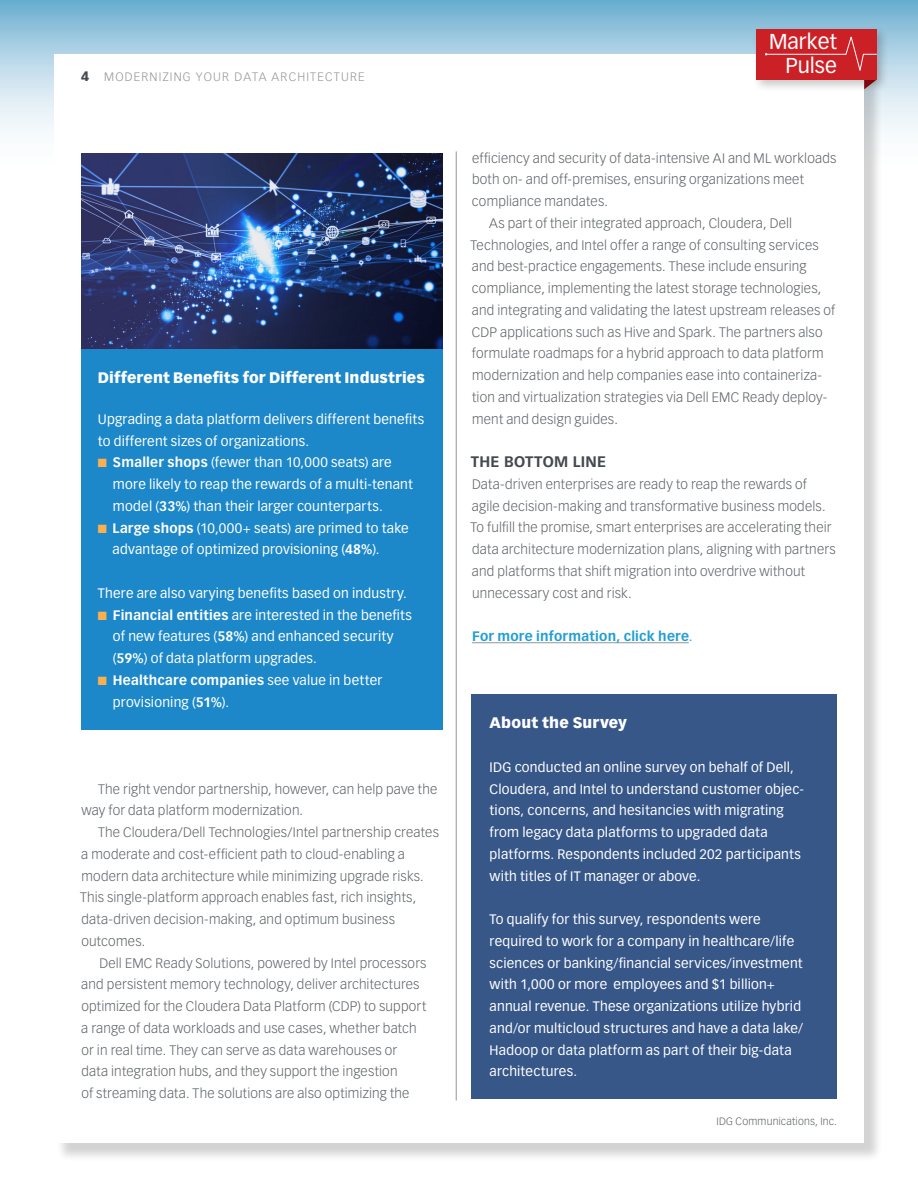
<style>
.page{position:relative;width:918px;height:1188px;background:#fff}
.page>*{position:absolute;margin:0;border:0;box-sizing:border-box;transform-origin:0 0}
.t1{font:21.15px "Vectora LH";color:#fff}
.sidehed{font:900 15px "Vectora LH";letter-spacing:.005em;color:#fff}
.text{font:900 15px "Vectora LH";letter-spacing:.015em;color:#fff}
.sub{font:700 15px "Vectora LH";letter-spacing:.01em;color:#43494e}
.text-2{font:300 13.5px/21.8px "Vectora LH";letter-spacing:.015em;color:#5c6266}
.sidetext{font:13.5px/21.8px "Vectora LH";letter-spacing:.015em;color:#fff}
.text_no_i{font:300 13.5px/21.8px "Vectora LH";letter-spacing:.015em;color:#5c6266}
.text_no_i-2{font:700 13.5px "Vectora LH";letter-spacing:.015em;color:#229ed3}
.t2{font:900 13.5px "Vectora LH";color:#43494e}
.t3{font:300 12px "Vectora LH";letter-spacing:.1em;color:#939598}
.t4{font:300 10.5px "Vectora LH";letter-spacing:.015em;color:#5c6266}
.s1{color:#fcaf4e}
.s2{font-weight:700}
.s3{font-weight:400}
</style>
<div class="page">
<svg style="left:0;top:0;width:918px;height:132px;background:#95c5dd"></svg>
<div style="left:56px;top:56px;width:827px;height:1106px;background:#231f20;opacity:.2"></div>
<div style="left:54px;top:54px;width:810px;height:1089px;background:#fff"></div>
<div style="left:753px;top:26px;width:136px;height:67px;background:#231f20;opacity:.25"></div>
<div style="left:756px;top:29px;width:121px;height:51px;background:#cc2027"></div>
<hr style="left:766px;top:54px;width:80px;height:1px;background:#fff">
<svg style="left:845px;top:36px;width:32px;height:35px"></svg>
<div style="left:472px;top:695px;width:365px;height:404px;background:#375789"></div>
<hr style="left:456px;top:151px;width:1px;height:950px;background:#939598">
<div style="left:81px;top:153px;width:362px;height:577px;background:#1c87c9"></div>
<img style="left:81px;top:153px;width:362px;height:195px">
<hr style="left:472px;top:642px;width:217px;height:1px;background:#939598">
<p class="t2" style="left:81px;top:68px;width:9px">4</p>
<p class="t3" style="left:104px;top:70px;width:262px">MODERNIZING YOUR DATA ARCHITECTURE</p>
<p class="sidehed" style="left:98px;top:368px;width:328px">Different Benefits for Different Industries</p>
<p class="sidetext" style="left:98px;top:408px;width:328px">Upgrading a data platform delivers different benefits to different sizes of organizations.</p>
<p class="sidetext" style="left:113px;top:452px;width:301px;text-indent:-15px"><span class="s1">■</span> <span class="s2">Smaller shops</span> (fewer than 10,000 seats) are more likely to reap the rewards of a multi-tenant model (<span class="s2">33%</span>) than their larger counterparts.</p>
<p class="sidetext" style="left:113px;top:517px;width:298px;text-indent:-15px"><span class="s1">■</span> <span class="s2">Large shops</span> (10,000+ seats) are primed to take advantage of optimized provisioning (<span class="s2">48%</span>).</p>
<p class="sidetext" style="left:98px;top:582px;width:311px">There are also varying benefits based on industry.</p>
<p class="sidetext" style="left:113px;top:604px;width:301px;text-indent:-15px"><span class="s1">■</span> <span class="s2">Financial entities</span> are interested in the benefits of new features (<span class="s2">58%</span>) and enhanced security (<span class="s2">59%</span>) of data platform upgrades.</p>
<p class="sidetext" style="left:113px;top:669px;width:271px;text-indent:-15px"><span class="s1">■</span> <span class="s2">Healthcare companies</span> see value in better provisioning (<span class="s2">51%</span>).</p>
<p class="text-2" style="left:81px;top:778px;width:358px;text-indent:17px">The right vendor partnership, however, can help pave the way for data platform modernization.</p>
<p class="text-2" style="left:80px;top:822px;width:360px;text-indent:18px">The Cloudera/Dell Technologies/Intel partnership creates a moderate and cost-efficient path to cloud-enabling a modern data architecture while minimizing upgrade risks.<br>This single-platform approach enables fast, rich insights, data-driven decision-making, and optimum business outcomes.</p>
<p class="text-2" style="left:81px;top:952px;width:347px;text-indent:18px">Dell EMC Ready Solutions, powered by Intel processors and persistent memory technology, deliver architectures optimized for the Cloudera Data Platform (CDP) to support a range of data workloads and use cases, whether batch or in real time. They can serve as data warehouses or data integration hubs, and they support the ingestion<br>of streaming data. The solutions are also optimizing the</p>
<p class="t1" style="left:769px;top:29px;width:69px">Market</p>
<p class="t1" style="left:785px;top:53px;width:53px">Pulse</p>
<p class="text-2" style="left:472px;top:147px;width:366px">efficiency and security of data-intensive AI and ML workloads both on- and off-premises, ensuring organizations meet compliance mandates.</p>
<p class="text-2" style="left:471px;top:213px;width:366px;text-indent:19px">As part of their integrated approach, Cloudera, Dell Technologies, and Intel offer a range of consulting services and best-practice engagements. These include ensuring compliance, implementing the latest storage technologies, and integrating and validating the latest upstream releases of CDP applications such as Hive and Spark. The partners also formulate roadmaps for a hybrid approach to data platform modernization and help companies ease into containeriza&shy;tion and virtualization strategies via Dell EMC Ready deploy&shy;ment and design guides.</p>
<p class="sub" style="left:471px;top:453px;width:136px">THE BOTTOM LINE</p>
<p class="text_no_i" style="left:471px;top:474px;width:367px">Data-driven enterprises are ready to reap the rewards of agile decision-making and transformative business models.<br>To fulfill the promise, smart enterprises are accelerating their data architecture modernization plans, aligning with partners and platforms that shift migration into overdrive without unnecessary cost and risk.</p>
<p class="text_no_i-2" style="left:472px;top:628px;width:222px">For more information, click here<span class="s3">.</span></p>
<p class="text" style="left:490px;top:714px;width:139px">About the Survey</p>
<p class="sidetext" style="left:490px;top:756px;width:316px">IDG conducted an online survey on behalf of Dell, Cloudera, and Intel to understand customer objec&shy;tions, concerns, and hesitancies with migrating from legacy data platforms to upgraded data platforms. Respondents included 202 participants with titles of IT manager or above.</p>
<p class="sidetext" style="left:490px;top:908px;width:315px">To qualify for this survey, respondents were required to work for a company in healthcare/life sciences or banking/financial services/investment with 1,000 or more employees and $1 billion+ annual revenue. These organizations utilize hybrid and/or multicloud structures and have a data lake/ Hadoop or data platform as part of their big-data architectures.</p>
<p class="t4" style="left:717px;top:1115px;width:122px">IDG Communications, Inc.</p>
</div>
